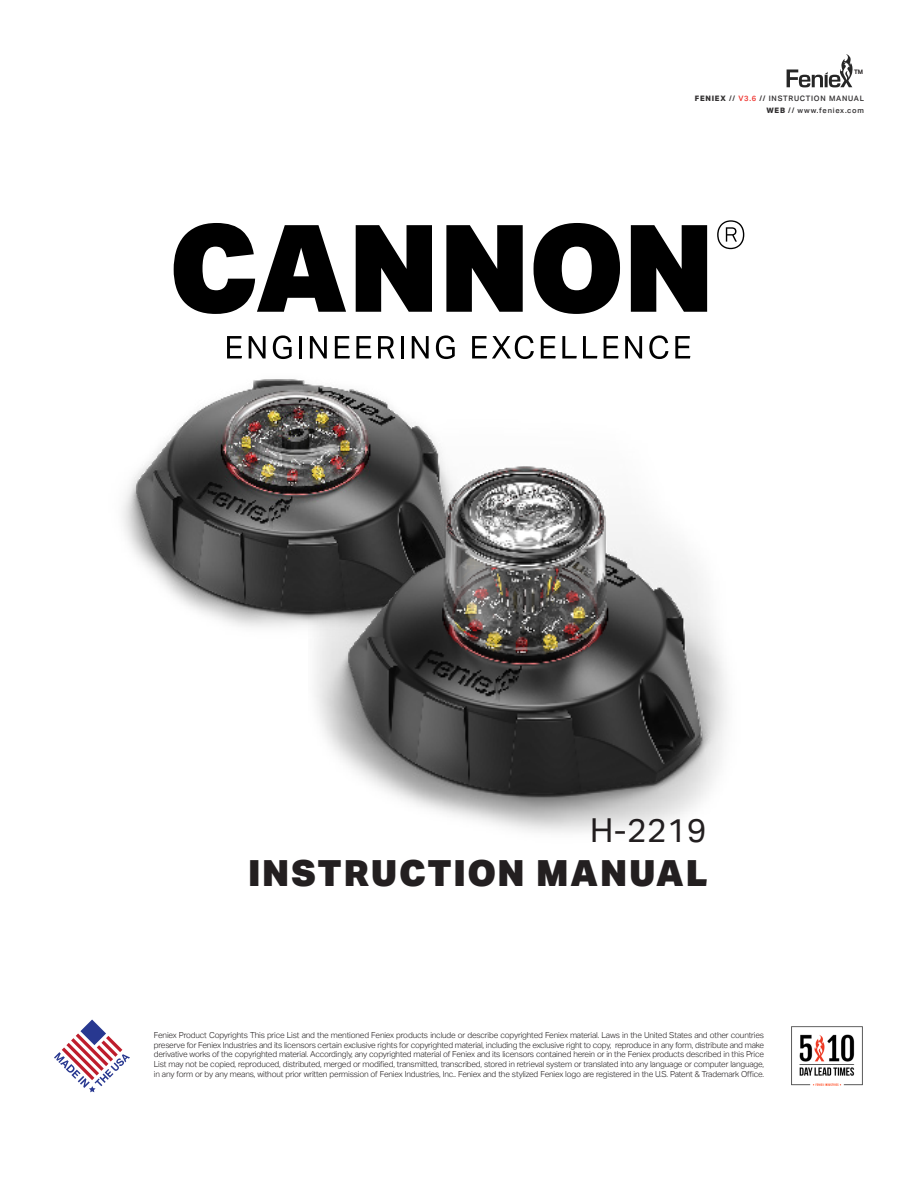
<style>
.page{position:relative;width:918px;height:1188px;background:#fff}
.page>*{position:absolute;margin:0;border:0;box-sizing:border-box;transform-origin:0 0}
.t1{font:900 36px "Aktiv Grotesk";letter-spacing:.05em;color:#231f20}
.t2{font:33px "Aktiv Grotesk";color:#231f20}
.t3{font:300 8.25px/9.9px "Aktiv Grotesk";letter-spacing:-.02em;color:#231f20;text-align:justify}
.t4{font:500 7.5px/12px "Aktiv Grotesk";letter-spacing:.1em;color:#312f30;text-align:right}
.t5{font:700 6.15px "Aktiv Grotesk";color:#231f20}
.s1{font-weight:800}
.s2{color:#ee2d28}
.s3{color:#2f2a2c}
</style>
<div class="page">
<svg style="left:54px;top:1020px;width:76px;height:72px"></svg>
<img style="left:791px;top:1026px;width:72px;height:60px">
<svg style="left:174px;top:223px;width:160px;height:51px"></svg>
<svg style="left:356px;top:225px;width:76px;height:49px"></svg>
<svg style="left:446px;top:225px;width:77px;height:87px;background:#262626"></svg>
<svg style="left:534px;top:223px;width:86px;height:91px"></svg>
<svg style="left:631px;top:225px;width:76px;height:87px"></svg>
<svg style="left:717px;top:220px;width:27px;height:29px"></svg>
<svg style="left:492px;top:335px;width:42px;height:24px"></svg>
<svg style="left:541px;top:336px;width:15px;height:22px"></svg>
<svg style="left:562px;top:336px;width:15px;height:22px"></svg>
<svg style="left:583px;top:336px;width:14px;height:22px"></svg>
<svg style="left:604px;top:336px;width:15px;height:22px"></svg>
<svg style="left:625px;top:336px;width:17px;height:22px"></svg>
<svg style="left:649px;top:335px;width:19px;height:24px"></svg>
<svg style="left:675px;top:336px;width:15px;height:22px"></svg>
<img style="left:122px;top:274px;width:367px;height:353px">
<img style="left:309px;top:419px;width:418px;height:414px">
<svg style="left:787px;top:54px;width:66px;height:33px"></svg>
<p class="t5" style="left:854px;top:68px;width:11px">TM</p>
<p class="t4" style="left:695px;top:93px;width:171px"><span class="s1">FENIEX</span> // <span class="s2">V3.6</span> <span class="s3">//</span> INSTRUCTION MANUAL<br><span class="s1">WEB</span> // www.feniex.com</p>
<p class="t2" style="left:590px;top:812px;width:118px">H-2219</p>
<p class="t1" style="left:248px;top:849px;width:461px">INSTRUCTION MANUAL</p>
<p class="t3" style="left:154px;top:1030px;width:612px">Feniex Product Copyrights This price List and the mentioned Feniex products include or describe copyrighted Feniex material. Laws in the United States and other countries preserve for Feniex Industries and its licensors certain exclusive rights for copyrighted material, including the exclusive right to copy, reproduce in any form, distribute and make derivative works of the copyrighted material. Accordingly, any copyrighted material of Feniex and its licensors contained herein or in the Feniex products described in this Price List may not be copied, reproduced, distributed, merged or modified, transmitted, transcribed, stored in retrieval system or translated into any language or computer language, in any form or by any means, without prior written permission of Feniex Industries, Inc.. Feniex and the stylized Feniex logo are registered in the U.S. Patent &amp; Trademark Office.</p>
</div>
